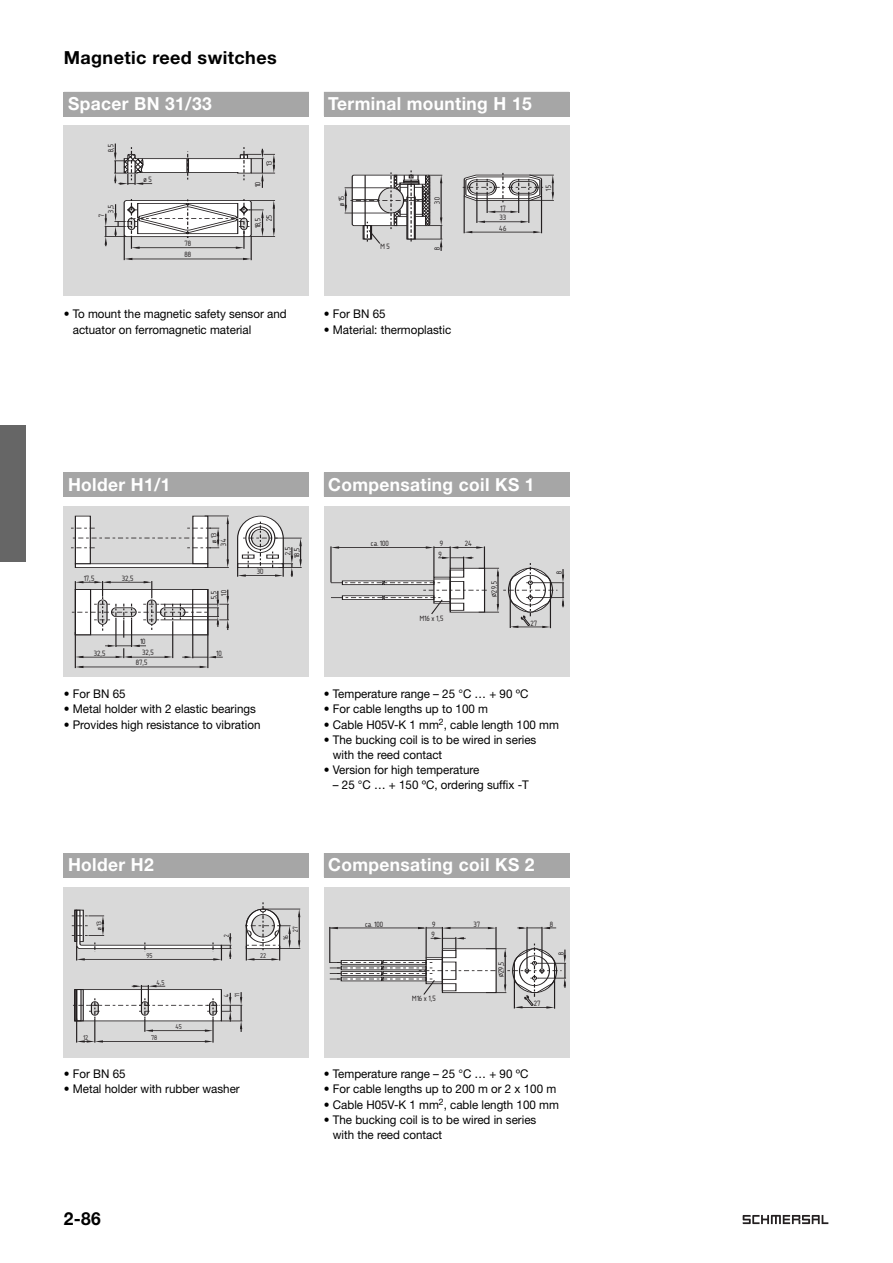
<style>
.page{position:relative;width:893px;height:1263px;background:#fff}
.page>*{position:absolute;margin:0;border:0;box-sizing:border-box;transform-origin:0 0}
.t1{font:700 18px "Helvetica Neue";letter-spacing:.02em;color:#fff;scale:.96 1}
.t2{font:700 18px "Helvetica Neue";letter-spacing:.02em;color:#000}
.t3{font:700 18px "Helvetica Neue";letter-spacing:.02em;color:#000;scale:.96 1}
.t4{font:12px/15.1px "Helvetica Neue";color:#000;scale:.96 1}
.t5{font:12px/10.1px "Isonorm 3098";color:#231f20}
.t6{font:10.8px/10.8px "Isonorm 3098";color:#231f20}
</style>
<div class="page">
<div style="left:0;top:425px;width:26px;height:136px;background:#666"></div>
<svg style="left:743px;top:1215px;width:85px;height:9px"></svg>
<div style="left:64px;top:92px;width:245px;height:25px;background:#a6a6a6"></div>
<div style="left:64px;top:126px;width:245px;height:170px;background:#d9d9d9"></div>
<svg style="left:105px;top:199px;width:170px;height:61px"></svg>
<svg style="left:114px;top:144px;width:161px;height:44px"></svg>
<div style="left:64px;top:472px;width:245px;height:25px;background:#a6a6a6"></div>
<div style="left:64px;top:506px;width:245px;height:170px;background:#d9d9d9"></div>
<hr style="left:79px;top:667px;width:124px;height:1px;background:#231f20">
<hr style="left:208px;top:635px;width:1px;height:33px;background:#231f20">
<hr style="left:75px;top:632px;width:1px;height:36px;background:#231f20">
<svg style="left:71px;top:516px;width:158px;height:52px"></svg>
<svg style="left:75px;top:666px;width:8px;height:2px"></svg>
<svg style="left:200px;top:666px;width:8px;height:2px"></svg>
<svg style="left:237px;top:516px;width:65px;height:61px"></svg>
<svg style="left:72px;top:581px;width:157px;height:77px"></svg>
<div style="left:64px;top:853px;width:245px;height:25px;background:#a6a6a6"></div>
<div style="left:64px;top:887px;width:245px;height:170px;background:#d9d9d9"></div>
<svg style="left:245px;top:902px;width:55px;height:58px"></svg>
<svg style="left:72px;top:909px;width:159px;height:51px"></svg>
<svg style="left:73px;top:985px;width:169px;height:57px"></svg>
<div style="left:324px;top:92px;width:245px;height:25px;background:#a6a6a6"></div>
<div style="left:324px;top:126px;width:245px;height:170px;background:#d9d9d9"></div>
<hr style="left:471px;top:232px;width:64px;height:1px;background:#231f20">
<hr style="left:464px;top:196px;width:1px;height:37px;background:#231f20">
<hr style="left:541px;top:196px;width:1px;height:37px;background:#231f20">
<svg style="left:345px;top:170px;width:97px;height:81px"></svg>
<svg style="left:464px;top:231px;width:8px;height:2px"></svg>
<svg style="left:533px;top:231px;width:8px;height:2px"></svg>
<svg style="left:463px;top:173px;width:91px;height:50px"></svg>
<div style="left:324px;top:472px;width:245px;height:25px;background:#a6a6a6"></div>
<div style="left:324px;top:506px;width:245px;height:170px;background:#d9d9d9"></div>
<svg style="left:331px;top:546px;width:233px;height:82px"></svg>
<div style="left:324px;top:853px;width:245px;height:25px;background:#a6a6a6"></div>
<div style="left:324px;top:887px;width:245px;height:170px;background:#d9d9d9"></div>
<hr style="left:329px;top:927px;width:1px;height:36px;background:#231f20">
<hr style="left:554px;top:979px;width:1px;height:30px;background:#231f20">
<svg style="left:330px;top:927px;width:236px;height:81px"></svg>
<h1 class="t2" style="left:64px;top:46px;width:214px">Magnetic reed switches</h1>
<h1 class="t1" style="left:68px;top:92px;width:151px">Spacer BN 31/33</h1>
<p class="t5" style="left:104px;top:152px;width:10px;rotate:-90deg">8,5</p>
<p class="t5" style="left:104px;top:213px;width:10px;rotate:-90deg">3,5</p>
<p class="t5" style="left:95px;top:217px;width:5px;rotate:-90deg">7</p>
<p class="t5" style="left:144px;top:173px;width:10px">ø5</p>
<p class="t5" style="left:185px;top:237px;width:8px">78</p>
<p class="t5" style="left:185px;top:248px;width:8px">88</p>
<p class="t5" style="left:263px;top:166px;width:7px;rotate:-90deg">13</p>
<p class="t5" style="left:251px;top:187px;width:7px;rotate:-90deg">10</p>
<p class="t5" style="left:263px;top:221px;width:8px;rotate:-90deg">25</p>
<p class="t5" style="left:251px;top:228px;width:12px;rotate:-90deg">18,5</p>
<p class="t4" style="left:73px;top:306px;width:224px;text-indent:-9px">• To mount the magnetic safety sensor and actuator on ferromagnetic material</p>
<h1 class="t1" style="left:328px;top:92px;width:214px">Terminal mounting H 15</h1>
<p class="t5" style="left:335px;top:206px;width:12px;rotate:-90deg">ø15</p>
<p class="t5" style="left:381px;top:240px;width:11px">M5</p>
<p class="t5" style="left:431px;top:204px;width:8px;rotate:-90deg">30</p>
<p class="t5" style="left:431px;top:250px;width:5px;rotate:-90deg">8</p>
<p class="t4" style="left:324px;top:306px;width:66px">• For BN 65</p>
<p class="t4" style="left:324px;top:321px;width:134px">• Material: thermoplastic</p>
<p class="t5" style="left:500px;top:201px;width:9px;text-align:justify">17<br>33<br>46</p>
<p class="t5" style="left:542px;top:191px;width:7px;rotate:-90deg">15</p>
<h1 class="t1" style="left:68px;top:473px;width:108px">Holder H1/1</h1>
<p class="t5" style="left:84px;top:571px;width:12px">17,5</p>
<p class="t5" style="left:122px;top:571px;width:13px">32,5</p>
<p class="t5" style="left:140px;top:635px;width:7px">10</p>
<p class="t5" style="left:94px;top:646px;width:13px">32,5</p>
<p class="t5" style="left:143px;top:646px;width:13px">32,5</p>
<p class="t5" style="left:136px;top:656px;width:13px">87,5</p>
<p class="t5" style="left:207px;top:543px;width:12px;rotate:-90deg">ø13</p>
<p class="t5" style="left:217px;top:545px;width:9px;rotate:-90deg">34</p>
<p class="t5" style="left:217px;top:596px;width:7px;rotate:-90deg">10</p>
<p class="t5" style="left:207px;top:599px;width:10px;rotate:-90deg">5,5</p>
<p class="t5" style="left:217px;top:646px;width:7px">10</p>
<p class="t5" style="left:257px;top:565px;width:8px">30</p>
<p class="t4" style="left:64px;top:686px;width:66px">• For BN 65</p>
<p class="t4" style="left:64px;top:701px;width:202px">• Metal holder with 2 elastic bearings</p>
<p class="t4" style="left:64px;top:717px;width:206px">• Provides high resistance to vibration</p>
<p class="t5" style="left:281px;top:555px;width:10px;rotate:-90deg">2,5</p>
<p class="t5" style="left:290px;top:558px;width:12px;rotate:-90deg">18,5</p>
<h1 class="t1" style="left:328px;top:473px;width:217px">Compensating coil KS 1</h1>
<p class="t5" style="left:371px;top:537px;width:19px">ca.100</p>
<p class="t5" style="left:439px;top:537px;width:6px;line-height:10.5px">9<br>9</p>
<p class="t5" style="left:465px;top:537px;width:9px">24</p>
<p class="t5" style="left:420px;top:611px;width:25px">M16x1,5</p>
<p class="t5" style="left:487px;top:597px;width:18px;rotate:-90deg">¤29,5</p>
<p class="t5" style="left:531px;top:617px;width:8px">27</p>
<p class="t5" style="left:553px;top:574px;width:5px;rotate:-90deg">8</p>
<p class="t4" style="left:324px;top:686px;width:215px">• Temperature range – 25 °C … + 90 ºC</p>
<p class="t4" style="left:324px;top:701px;width:172px">• For cable lengths up to 100 m</p>
<p class="t4" style="left:324px;top:717px;width:246px">• Cable H05V-K 1 mm<sup>2</sup>, cable length 100 mm</p>
<p class="t4" style="left:333px;top:732px;width:214px;text-indent:-9px">• The bucking coil is to be wired in series with the reed contact</p>
<p class="t4" style="left:324px;top:762px;width:163px">• Version for high temperature</p>
<p class="t4" style="left:333px;top:777px;width:206px">– 25 °C … + 150 ºC, ordering suffix -T</p>
<h1 class="t1" style="left:68px;top:853px;width:91px">Holder H2</h1>
<h1 class="t1" style="left:328px;top:853px;width:217px">Compensating coil KS 2</h1>
<p class="t6" style="left:92px;top:930px;width:11px;rotate:-90deg">ø13</p>
<p class="t6" style="left:220px;top:937px;width:5px;rotate:-90deg">2</p>
<p class="t6" style="left:289px;top:932px;width:8px;rotate:-90deg">27</p>
<p class="t6" style="left:279px;top:940px;width:7px;rotate:-90deg">16</p>
<p class="t5" style="left:365px;top:917px;width:19px">ca.100</p>
<p class="t5" style="left:432px;top:917px;width:5px;line-height:10.5px">9<br>9</p>
<p class="t5" style="left:474px;top:917px;width:8px">37</p>
<p class="t5" style="left:550px;top:917px;width:5px">8</p>
<p class="t6" style="left:147px;top:949px;width:8px">95</p>
<p class="t6" style="left:260px;top:949px;width:8px">22</p>
<p class="t6" style="left:157px;top:975px;width:10px">4,5</p>
<p class="t6" style="left:176px;top:1020px;width:8px">45</p>
<p class="t6" style="left:220px;top:997px;width:6px;rotate:-90deg">4<br>11</p>
<p class="t5" style="left:413px;top:992px;width:25px">M16x1,5</p>
<p class="t5" style="left:495px;top:977px;width:18px;rotate:-90deg">¤29,5</p>
<p class="t5" style="left:534px;top:996px;width:8px">27</p>
<p class="t5" style="left:555px;top:955px;width:5px;rotate:-90deg">8</p>
<p class="t6" style="left:84px;top:1031px;width:7px">12</p>
<p class="t6" style="left:152px;top:1031px;width:8px">78</p>
<p class="t4" style="left:64px;top:1066px;width:66px">• For BN 65</p>
<p class="t4" style="left:64px;top:1081px;width:185px">• Metal holder with rubber washer</p>
<p class="t4" style="left:324px;top:1066px;width:215px">• Temperature range – 25 °C … + 90 ºC</p>
<p class="t4" style="left:324px;top:1081px;width:244px">• For cable lengths up to 200 m or 2 x 100 m</p>
<p class="t4" style="left:324px;top:1096px;width:246px">• Cable H05V-K 1 mm<sup>2</sup>, cable length 100 mm</p>
<p class="t4" style="left:333px;top:1112px;width:213px;text-indent:-9px">• The bucking coil is to be wired in series with the reed contact</p>
<h1 class="t3" style="left:64px;top:1207px;width:40px">2-86</h1>
</div>
